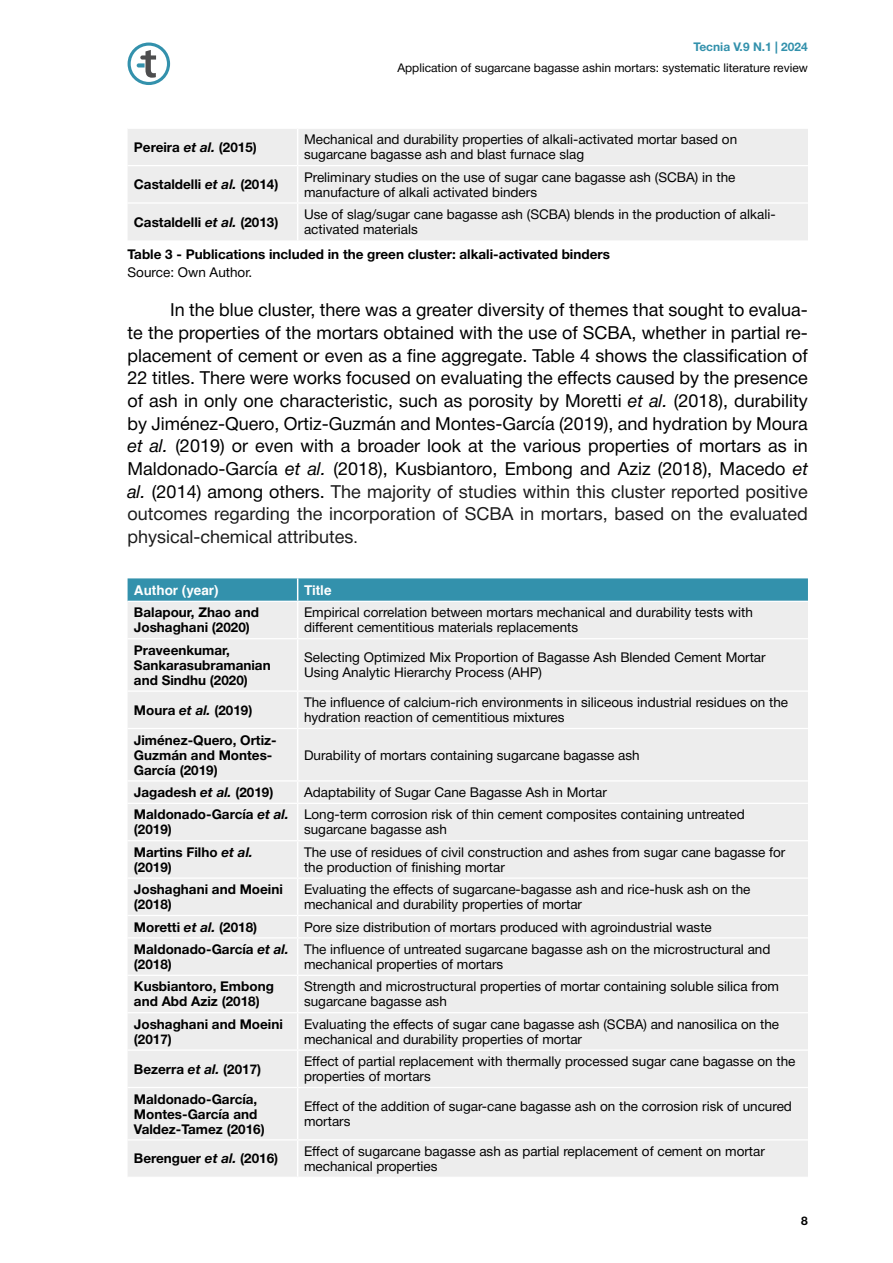
<style>
.page{position:relative;width:893px;height:1263px;background:#fff}
.page>*{position:absolute;margin:0;border:0;box-sizing:border-box;transform-origin:0 0}
.t1{font:18px/22.6px "Helvetica Neue";color:#000;text-align:justify}
.t2{font:13.5px/15px "Helvetica Neue";color:#000}
.t3{font:700 13.5px/15px "Helvetica Neue";color:#000}
.t4{font:700 13.5px "Helvetica";color:#fff}
.t5{font:12px "Helvetica Neue";color:#000}
.t6{font:700 12px "Helvetica Neue";color:#3391ac}
.t7{font:700 12px "Helvetica Neue";color:#000}
.s1{font-style:italic}
.s2{color:#1c1c1c}
.s3{font-size:15.75px;color:#1c1c1c}
</style>
<div class="page">
<svg style="left:128px;top:43px;width:42px;height:42px"></svg>
<div style="left:128px;top:129px;width:680px;height:111px;background:#ededed"></div>
<hr style="left:128px;top:165px;width:170px;height:1px;background:#fff">
<hr style="left:298px;top:165px;width:510px;height:1px;background:#fff">
<hr style="left:128px;top:202px;width:170px;height:2px;background:#fff">
<hr style="left:298px;top:202px;width:510px;height:2px;background:#fff">
<hr style="left:297px;top:129px;width:1px;height:36px;background:#fff">
<hr style="left:297px;top:166px;width:1px;height:36px;background:#fff">
<hr style="left:297px;top:204px;width:1px;height:36px;background:#fff">
<div style="left:128px;top:602px;width:680px;height:575px;background:#ededed"></div>
<svg style="left:128px;top:578px;width:680px;height:23px;background:#3a94ae"></svg>
<hr style="left:297px;top:602px;width:1px;height:36px;background:#fff">
<hr style="left:297px;top:639px;width:1px;height:51px;background:#fff">
<hr style="left:297px;top:692px;width:1px;height:36px;background:#fff">
<hr style="left:297px;top:729px;width:1px;height:51px;background:#fff">
<svg style="left:297px;top:781px;width:1px;height:22px"></svg>
<hr style="left:297px;top:804px;width:1px;height:36px;background:#fff">
<hr style="left:297px;top:841px;width:1px;height:36px;background:#fff">
<hr style="left:297px;top:879px;width:1px;height:36px;background:#fff">
<svg style="left:297px;top:916px;width:1px;height:21px"></svg>
<hr style="left:297px;top:938px;width:1px;height:37px;background:#fff">
<hr style="left:297px;top:976px;width:1px;height:36px;background:#fff">
<hr style="left:297px;top:1013px;width:1px;height:36px;background:#fff">
<hr style="left:297px;top:1051px;width:1px;height:36px;background:#fff">
<hr style="left:297px;top:1088px;width:1px;height:51px;background:#fff">
<hr style="left:297px;top:1140px;width:1px;height:37px;background:#fff">
<hr style="left:128px;top:638px;width:170px;height:1px;background:#fff">
<hr style="left:298px;top:638px;width:510px;height:1px;background:#fff">
<hr style="left:128px;top:690px;width:170px;height:2px;background:#fff">
<hr style="left:298px;top:690px;width:510px;height:2px;background:#fff">
<hr style="left:128px;top:728px;width:170px;height:1px;background:#fff">
<hr style="left:298px;top:728px;width:510px;height:1px;background:#fff">
<hr style="left:128px;top:780px;width:170px;height:1px;background:#fff">
<hr style="left:298px;top:780px;width:510px;height:1px;background:#fff">
<hr style="left:128px;top:803px;width:170px;height:1px;background:#fff">
<hr style="left:298px;top:803px;width:510px;height:1px;background:#fff">
<hr style="left:128px;top:840px;width:170px;height:1px;background:#fff">
<hr style="left:298px;top:840px;width:510px;height:1px;background:#fff">
<hr style="left:128px;top:877px;width:170px;height:2px;background:#fff">
<hr style="left:298px;top:877px;width:510px;height:2px;background:#fff">
<hr style="left:128px;top:915px;width:170px;height:1px;background:#fff">
<hr style="left:298px;top:915px;width:510px;height:1px;background:#fff">
<hr style="left:128px;top:937px;width:170px;height:1px;background:#fff">
<hr style="left:298px;top:937px;width:510px;height:1px;background:#fff">
<hr style="left:128px;top:975px;width:170px;height:1px;background:#fff">
<hr style="left:298px;top:975px;width:510px;height:1px;background:#fff">
<hr style="left:128px;top:1012px;width:170px;height:1px;background:#fff">
<hr style="left:298px;top:1012px;width:510px;height:1px;background:#fff">
<hr style="left:128px;top:1049px;width:170px;height:2px;background:#fff">
<hr style="left:298px;top:1049px;width:510px;height:2px;background:#fff">
<hr style="left:128px;top:1087px;width:170px;height:1px;background:#fff">
<hr style="left:298px;top:1087px;width:510px;height:1px;background:#fff">
<hr style="left:128px;top:1139px;width:170px;height:1px;background:#fff">
<hr style="left:298px;top:1139px;width:510px;height:1px;background:#fff">
<p class="t6" style="left:693px;top:37px;width:116px">Tecnia V.9 N.1 | 2024</p>
<p class="t5" style="left:397px;top:59px;width:412px">Application of sugarcane bagasse ashin mortars: systematic literature review</p>
<p class="t3" style="left:134px;top:140px;width:125px">Pereira <span class="s1">et al.</span> (2015)</p>
<p class="t2" style="left:304px;top:133px;width:435px">Mechanical and durability properties of alkali-activated mortar based on sugarcane bagasse ash and blast furnace slag</p>
<p class="t3" style="left:134px;top:177px;width:146px">Castaldelli <span class="s1">et al.</span> (2014)</p>
<p class="t2" style="left:304px;top:170px;width:433px">Preliminary studies on the use of sugar cane bagasse ash (SCBA) in the manufacture of alkali activated binders</p>
<p class="t3" style="left:134px;top:215px;width:146px">Castaldelli <span class="s1">et al.</span> (2013)</p>
<p class="t2" style="left:304px;top:207px;width:473px">Use of slag/sugar cane bagasse ash (SCBA) blends in the production of alkali&shy;activated materials</p>
<p class="t3" style="left:128px;top:247px;width:484px">Table 3 - Publications included in the green cluster: alkali-activated binders</p>
<p class="t2" style="left:128px;top:265px;width:126px">Source: Own Author.</p>
<p class="t1" style="left:128px;top:300px;width:682px;text-indent:43px">In the blue cluster, there was a greater diversity of themes that sought to evalua&shy;te the properties of the mortars obtained with the use of SCBA, whether in partial re&shy;placement of cement or even as a fine aggregate. Table 4 shows the classification of 22 titles. There were works focused on evaluating the effects caused by the presence of ash in only one characteristic, such as porosity by Moretti <span class="s1">et al.</span> (2018), durability by Jiménez-Quero, Ortiz-Guzmán and Montes-García (2019), and hydration by Moura <span class="s1">et al.</span> (2019) or even with a broader look at the various properties of mortars as in Maldonado-García <span class="s1">et al.</span> (2018), Kusbiantoro, Embong and Aziz (2018), Macedo <span class="s1">et al.</span> (2014) among others. <span class="s2">The majority of studies within this cluster reported positive outcomes regarding the incorporation of SCBA in mortars, based on the evaluated physical-chemical attributes</span><span class="s3">.</span></p>
<p class="t4" style="left:134px;top:579px;width:86px">Author (year)</p>
<p class="t4" style="left:304px;top:579px;width:29px">Title</p>
<p class="t3" style="left:134px;top:605px;width:127px">Balapour, Zhao and<br>Joshaghani (2020)</p>
<p class="t2" style="left:304px;top:606px;width:450px">Empirical correlation between mortars mechanical and durability tests with different cementitious materials replacements</p>
<p class="t3" style="left:134px;top:643px;width:138px">Praveenkumar,<br>Sankarasubramanian and Sindhu (2020)</p>
<p class="t2" style="left:304px;top:651px;width:463px">Selecting Optimized Mix Proportion of Bagasse Ash Blended Cement Mortar<br>Using Analytic Hierarchy Process (AHP)</p>
<p class="t3" style="left:134px;top:703px;width:120px">Moura <span class="s1">et al.</span> (2019)</p>
<p class="t2" style="left:304px;top:696px;width:486px">The influence of calcium-rich environments in siliceous industrial residues on the hydration reaction of cementitious mixtures</p>
<p class="t3" style="left:134px;top:732px;width:144px">Jiménez-Quero, Ortiz-<br>Guzmán and Montes-<br>García (2019)</p>
<p class="t2" style="left:304px;top:748px;width:337px">Durability of mortars containing sugarcane bagasse ash</p>
<p class="t3" style="left:134px;top:785px;width:141px">Jagadesh <span class="s1">et al.</span> (2019)</p>
<p class="t2" style="left:304px;top:785px;width:304px">Adaptability of Sugar Cane Bagasse Ash in Mortar</p>
<p class="t3" style="left:134px;top:807px;width:156px">Maldonado-García <span class="s1">et al. </span>(2019)</p>
<p class="t2" style="left:304px;top:808px;width:442px">Long-term corrosion risk of thin cement composites containing untreated sugarcane bagasse ash</p>
<p class="t3" style="left:134px;top:845px;width:120px">Martins Filho <span class="s1">et al. </span>(2019)</p>
<p class="t2" style="left:304px;top:845px;width:483px">The use of residues of civil construction and ashes from sugar cane bagasse for the production of finishing mortar</p>
<p class="t3" style="left:134px;top:882px;width:150px">Joshaghani and Moeini (2018)</p>
<p class="t2" style="left:304px;top:882px;width:448px">Evaluating the effects of sugarcane-bagasse ash and rice-husk ash on the mechanical and durability properties of mortar</p>
<p class="t3" style="left:134px;top:919px;width:125px">Moretti <span class="s1">et al.</span> (2018)</p>
<p class="t2" style="left:304px;top:920px;width:409px">Pore size distribution of mortars produced with agroindustrial waste</p>
<p class="t3" style="left:134px;top:942px;width:156px">Maldonado-García <span class="s1">et al. </span>(2018)</p>
<p class="t2" style="left:304px;top:942px;width:468px">The influence of untreated sugarcane bagasse ash on the microstructural and mechanical properties of mortars</p>
<p class="t3" style="left:134px;top:979px;width:141px">Kusbiantoro, Embong and Abd Aziz (2018)</p>
<p class="t2" style="left:304px;top:980px;width:476px">Strength and microstructural properties of mortar containing soluble silica from sugarcane bagasse ash</p>
<p class="t3" style="left:134px;top:1017px;width:150px">Joshaghani and Moeini (2017)</p>
<p class="t2" style="left:304px;top:1017px;width:477px">Evaluating the effects of sugar cane bagasse ash (SCBA) and nanosilica on the mechanical and durability properties of mortar</p>
<p class="t3" style="left:134px;top:1062px;width:129px">Bezerra <span class="s1">et al.</span> (2017)</p>
<p class="t2" style="left:304px;top:1054px;width:493px">Effect of partial replacement with thermally processed sugar cane bagasse on the properties of mortars</p>
<p class="t3" style="left:134px;top:1091px;width:132px">Maldonado-García,<br>Montes-García and<br>Valdez-Tamez (2016)</p>
<p class="t2" style="left:304px;top:1099px;width:489px">Effect of the addition of sugar-cane bagasse ash on the corrosion risk of uncured mortars</p>
<p class="t3" style="left:134px;top:1151px;width:146px">Berenguer <span class="s1">et al.</span> (2016)</p>
<p class="t2" style="left:304px;top:1144px;width:462px">Effect of sugarcane bagasse ash as partial replacement of cement on mortar mechanical properties</p>
<p class="t7" style="left:801px;top:1211px;width:8px">8</p>
</div>
